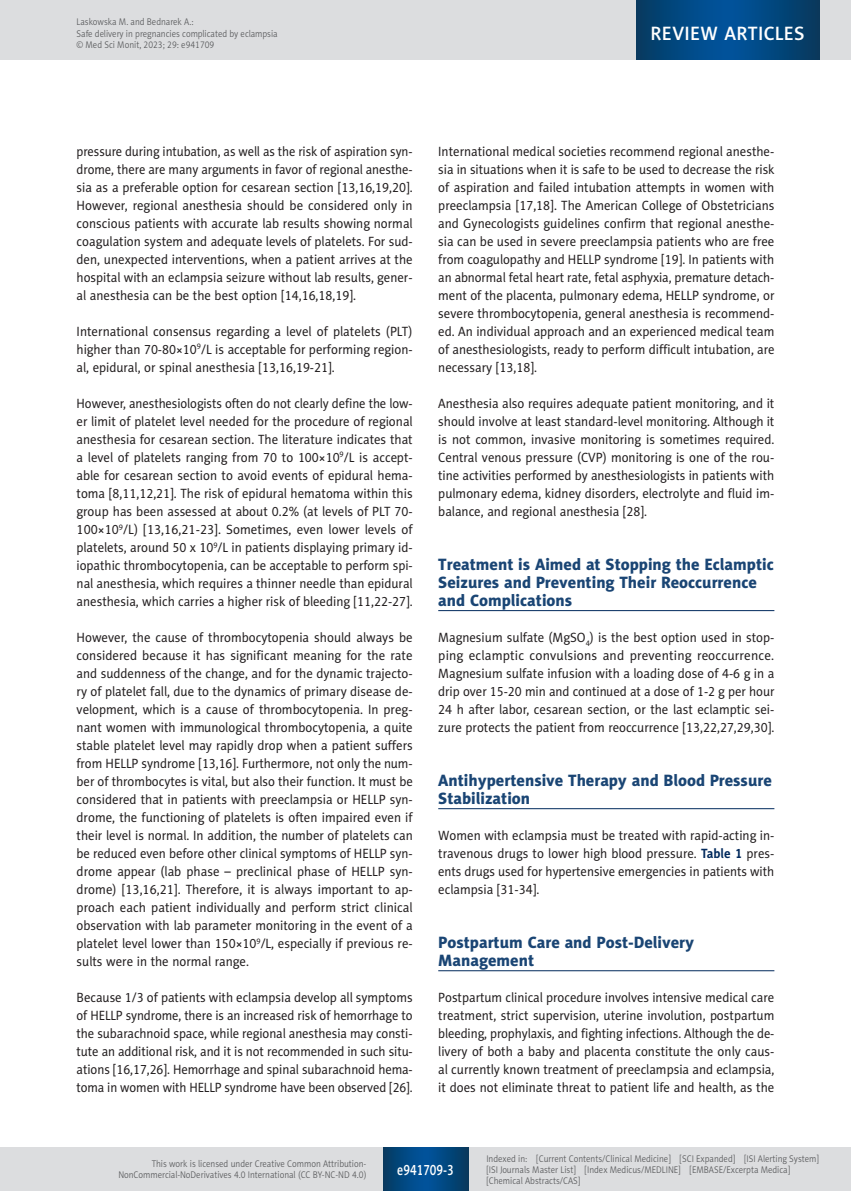
<style>
.page{position:relative;width:851px;height:1191px;background:#fff}
.page>*{position:absolute;margin:0;border:0;box-sizing:border-box;transform-origin:0 0}
.t1{font:19.5px "Naomi Sans EFN Medium";letter-spacing:.015em;color:#fff}
.MSM_Headline_1{font:16.5px/18px "Naomi Sans EFN Heavy";color:#1a4574}
.t2{font:15px "Naomi Sans EFN Medium";color:#fff;scale:.8 1}
.MSM_Body{font:13.5px/18px "Naomi Sans EFN";color:#231f20;text-align:justify;scale:.95 1}
.MSM_Body-2{font:13.5px/18px "Naomi Sans EFN";color:#231f20;text-align:justify;scale:.94 1}
.MSM_Body-3{font:13.5px/18px "Naomi Sans EFN";color:#231f20;text-align:justify;scale:.93 1}
.t3{font:9.75px/11.2px "Naomi Sans EFN Light";color:#57585a;scale:.9 1}
.s1{font-weight:700;color:#00295c}
</style>
<div class="page">
<hr style="left:438px;top:610px;width:336px;height:1px;background:#00295c">
<hr style="left:438px;top:808px;width:336px;height:1px;background:#00295c">
<hr style="left:438px;top:970px;width:336px;height:1px;background:#00295c">
<div style="left:0;top:1148px;width:850px;height:43px;background:#dcdddf"></div>
<svg style="left:383px;top:1147px;width:85px;height:43px;background:#02477e"></svg>
<div style="left:0;top:0;width:850px;height:60px;background:#dcdddf"></div>
<svg style="left:636px;top:0;width:183px;height:60px;background:#02477e"></svg>
<p class="t3" style="left:77px;top:16px;width:225px">Laskowska M. and Bednarek A.:<br>Safe delivery in pregnancies complicated by eclampsia © Med Sci Monit, 2023; 29: e941709</p>
<h1 class="t1" style="left:650px;top:22px;width:155px">REVIEW ARTICLES</h1>
<p class="MSM_Body-3" style="left:77px;top:142px;width:363px">pressure during intubation, as well as the risk of aspiration syn&shy;drome, there are many arguments in favor of regional anesthe&shy;sia as a preferable option for cesarean section [13,16,19,20].<br>However, regional anesthesia should be considered only in conscious patients with accurate lab results showing normal coagulation system and adequate levels of platelets. For sud&shy;den, unexpected interventions, when a patient arrives at the hospital with an eclampsia seizure without lab results, gener&shy;al anesthesia can be the best option [14,16,18,19].</p>
<p class="MSM_Body" style="left:77px;top:322px;width:355px">International consensus regarding a level of platelets (PLT) higher than 70-80×10<sup>9</sup>/L is acceptable for performing region&shy;al, epidural, or spinal anesthesia [13,16,19-21].</p>
<p class="MSM_Body-2" style="left:77px;top:394px;width:359px">However, anesthesiologists often do not clearly define the low&shy;er limit of platelet level needed for the procedure of regional anesthesia for cesarean section. The literature indicates that a level of platelets ranging from 70 to 100×10<sup>9</sup>/L is accept&shy;able for cesarean section to avoid events of epidural hema&shy;toma [8,11,12,21]. The risk of epidural hematoma within this group has been assessed at about 0.2% (at levels of PLT 70- 100×10<sup>9</sup>/L) [13,16,21-23]. Sometimes, even lower levels of platelets, around 50 x 10<sup>9</sup>/L in patients displaying primary id&shy;iopathic thrombocytopenia, can be acceptable to perform spi&shy;nal anesthesia, which requires a thinner needle than epidural anesthesia, which carries a higher risk of bleeding [11,22-27].</p>
<p class="MSM_Body" style="left:77px;top:628px;width:355px">However, the cause of thrombocytopenia should always be considered because it has significant meaning for the rate and suddenness of the change, and for the dynamic trajecto&shy;ry of platelet fall, due to the dynamics of primary disease de&shy;velopment, which is a cause of thrombocytopenia. In preg&shy;nant women with immunological thrombocytopenia, a quite stable platelet level may rapidly drop when a patient suffers from HELLP syndrome [13,16]. Furthermore, not only the num&shy;ber of thrombocytes is vital, but also their function. It must be considered that in patients with preeclampsia or HELLP syn&shy;drome, the functioning of platelets is often impaired even if their level is normal. In addition, the number of platelets can be reduced even before other clinical symptoms of HELLP syn&shy;drome appear (lab phase – preclinical phase of HELLP syn&shy;drome) [13,16,21]. Therefore, it is always important to ap&shy;proach each patient individually and perform strict clinical observation with lab parameter monitoring in the event of a platelet level lower than 150×10<sup>9</sup>/L, especially if previous re&shy;sults were in the normal range.</p>
<p class="MSM_Body" style="left:77px;top:988px;width:355px">Because 1/3 of patients with eclampsia develop all symptoms of HELLP syndrome, there is an increased risk of hemorrhage to the subarachnoid space, while regional anesthesia may consti&shy;tute an additional risk, and it is not recommended in such situ&shy;ations [16,17,26]. Hemorrhage and spinal subarachnoid hema&shy;toma in women with HELLP syndrome have been observed [26].</p>
<p class="MSM_Body" style="left:438px;top:142px;width:355px">International medical societies recommend regional anesthe&shy;sia in situations when it is safe to be used to decrease the risk of aspiration and failed intubation attempts in women with preeclampsia [17,18]. The American College of Obstetricians and Gynecologists guidelines confirm that regional anesthe&shy;sia can be used in severe preeclampsia patients who are free from coagulopathy and HELLP syndrome [19]. In patients with an abnormal fetal heart rate, fetal asphyxia, premature detach&shy;ment of the placenta, pulmonary edema, HELLP syndrome, or severe thrombocytopenia, general anesthesia is recommend&shy;ed. An individual approach and an experienced medical team of anesthesiologists, ready to perform difficult intubation, are necessary [13,18].</p>
<p class="MSM_Body" style="left:438px;top:394px;width:355px">Anesthesia also requires adequate patient monitoring, and it should involve at least standard-level monitoring. Although it is not common, invasive monitoring is sometimes required.<br>Central venous pressure (CVP) monitoring is one of the rou&shy;tine activities performed by anesthesiologists in patients with pulmonary edema, kidney disorders, electrolyte and fluid im&shy;balance, and regional anesthesia [28].</p>
<p class="MSM_Headline_1" style="left:438px;top:555px;width:337px">Treatment is Aimed at Stopping the Eclamptic<br>Seizures and Preventing Their Reoccurrence and Complications</p>
<p class="MSM_Body" style="left:438px;top:628px;width:355px">Magnesium sulfate (MgSO<sub>4</sub>) is the best option used in stop&shy;ping eclamptic convulsions and preventing reoccurrence.<br>Magnesium sulfate infusion with a loading dose of 4-6 g in a drip over 15-20 min and continued at a dose of 1-2 g per hour 24 h after labor, cesarean section, or the last eclamptic sei&shy;zure protects the patient from reoccurrence [13,22,27,29,30].</p>
<p class="MSM_Headline_1" style="left:438px;top:771px;width:335px">Antihypertensive Therapy and Blood Pressure<br>Stabilization</p>
<p class="MSM_Body" style="left:438px;top:826px;width:355px">Women with eclampsia must be treated with rapid-acting in&shy;travenous drugs to lower high blood pressure. <span class="s1">Table 1</span> pres&shy;ents drugs used for hypertensive emergencies in patients with eclampsia [31-34].</p>
<p class="MSM_Headline_1" style="left:438px;top:933px;width:257px">Postpartum Care and Post-Delivery<br>Management</p>
<p class="MSM_Body" style="left:438px;top:988px;width:355px">Postpartum clinical procedure involves intensive medical care treatment, strict supervision, uterine involution, postpartum bleeding, prophylaxis, and fighting infections. Although the de&shy;livery of both a baby and placenta constitute the only caus&shy;al currently known treatment of preeclampsia and eclampsia, it does not eliminate threat to patient life and health, as the</p>
<p class="t3" style="left:118px;top:1158px;width:277px;text-align:right">This work is licensed under Creative Common Attribution-<br>NonCommercial-NoDerivatives 4.0 International (CC BY-NC-ND 4.0)</p>
<p class="t2" style="left:397px;top:1160px;width:72px">e941709-3</p>
<p class="t3" style="left:486px;top:1152px;width:371px">Indexed in: [Current Contents/Clinical Medicine] [SCI Expanded] [ISI Alerting System] [ISI Journals Master List] [Index Medicus/MEDLINE] [EMBASE/Excerpta Medica] [Chemical Abstracts/CAS]</p>
</div>
